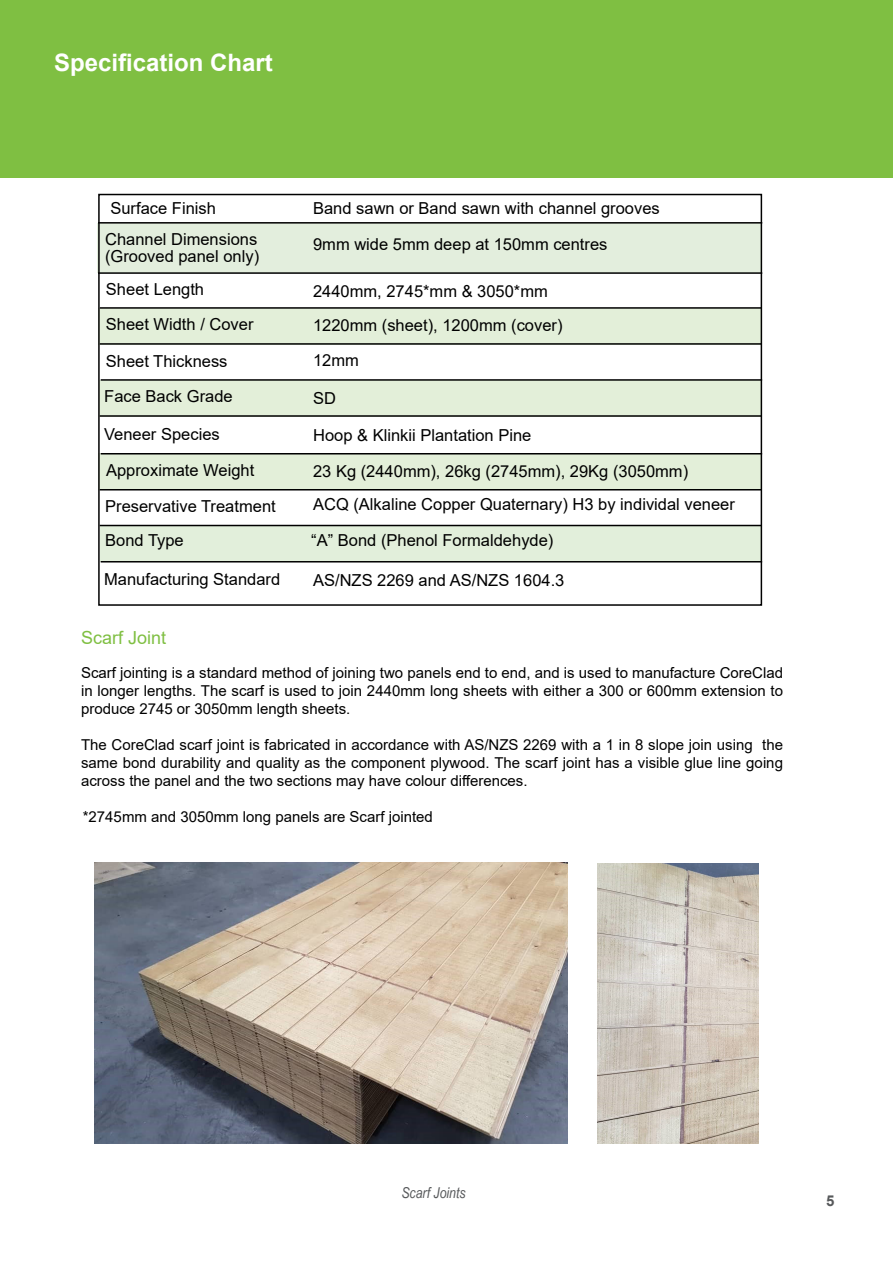
<style>
.page{position:relative;width:893px;height:1263px;background:#fff}
.page>*{position:absolute;margin:0;border:0;box-sizing:border-box;transform-origin:0 0}
.t1{font:700 24px "Arial";color:#fff}
.t2{font:18px "Arial";color:#7fbf42}
.t3{font:16.5px/16.5px "Arial";color:#000}
.t4{font:15px/18px "Arial";color:#000;text-align:justify}
.t5{font:italic 15px "Arial Narrow";color:#57595b}
.t6{font:700 15px "Arial";color:#57595b}
</style>
<div class="page">
<div style="left:0;top:0;width:893px;height:178px;background:#7fbf42"></div>
<div style="left:100px;top:526px;width:661px;height:36px;background:#e2efdb"></div>
<div style="left:98px;top:454px;width:663px;height:36px;background:#e3efd9"></div>
<div style="left:100px;top:381px;width:661px;height:36px;background:#e3efd9"></div>
<div style="left:98px;top:309px;width:663px;height:36px;background:#e3efd9"></div>
<div style="left:97px;top:223px;width:663px;height:50px;background:#e3eedd"></div>
<div style="left:98px;top:194px;width:664px;height:412px;border:2px solid #000"></div>
<hr style="left:98px;top:222px;width:664px;height:2px;background:#000">
<hr style="left:98px;top:272px;width:664px;height:2px;background:#000">
<hr style="left:100px;top:307px;width:661px;height:2px;background:#000">
<hr style="left:100px;top:343px;width:661px;height:2px;background:#000">
<hr style="left:101px;top:379px;width:661px;height:2px;background:#000">
<hr style="left:100px;top:415px;width:661px;height:2px;background:#000">
<hr style="left:101px;top:453px;width:661px;height:1px;background:#000">
<hr style="left:100px;top:489px;width:661px;height:1px;background:#000">
<hr style="left:100px;top:525px;width:661px;height:1px;background:#000">
<hr style="left:101px;top:561px;width:661px;height:1px;background:#000">
<img style="left:94px;top:862px;width:473px;height:282px">
<img style="left:598px;top:863px;width:161px;height:280px">
<h1 class="t1" style="left:54px;top:46px;width:220px">Specification Chart</h1>
<p class="t3" style="left:110px;top:200px;width:107px">Surface Finish</p>
<p class="t3" style="left:313px;top:200px;width:348px">Band sawn or Band sawn with channel grooves</p>
<p class="t3" style="left:105px;top:231px;width:156px">Channel Dimensions (Grooved panel only)</p>
<p class="t3" style="left:313px;top:236px;width:296px">9mm wide 5mm deep at 150mm centres</p>
<p class="t3" style="left:106px;top:281px;width:100px">Sheet Length</p>
<p class="t3" style="left:313px;top:283px;width:236px">2440mm, 2745*mm &amp; 3050*mm</p>
<p class="t3" style="left:106px;top:316px;width:149px">Sheet Width / Cover</p>
<p class="t3" style="left:313px;top:317px;width:251px">1220mm (sheet), 1200mm (cover)</p>
<p class="t3" style="left:106px;top:353px;width:123px">Sheet Thickness</p>
<p class="t3" style="left:313px;top:352px;width:47px">12mm</p>
<p class="t3" style="left:104px;top:388px;width:130px">Face Back Grade</p>
<p class="t3" style="left:313px;top:390px;width:24px">SD</p>
<p class="t3" style="left:104px;top:425px;width:117px">Veneer Species</p>
<p class="t3" style="left:313px;top:427px;width:220px">Hoop &amp; Klinkii Plantation Pine</p>
<p class="t3" style="left:106px;top:461px;width:150px">Approximate Weight</p>
<p class="t3" style="left:313px;top:463px;width:377px">23 Kg (2440mm), 26kg (2745mm), 29Kg (3050mm)</p>
<p class="t3" style="left:105px;top:498px;width:172px">Preservative Treatment</p>
<p class="t3" style="left:313px;top:496px;width:423px">ACQ (Alkaline Copper Quaternary) H3 by individal veneer</p>
<p class="t3" style="left:105px;top:532px;width:80px">Bond Type</p>
<p class="t3" style="left:311px;top:532px;width:244px">“A” Bond (Phenol Formaldehyde)</p>
<p class="t3" style="left:104px;top:571px;width:178px">Manufacturing Standard</p>
<p class="t3" style="left:313px;top:572px;width:253px">AS/NZS 2269 and AS/NZS 1604.3</p>
<p class="t2" style="left:81px;top:626px;width:87px">Scarf Joint</p>
<p class="t4" style="left:81px;top:664px;width:703px">Scarf jointing is a standard method of joining two panels end to end, and is used to manufacture CoreClad in longer lengths. The scarf is used to join 2440mm long sheets with either a 300 or 600mm extension to produce 2745 or 3050mm length sheets.</p>
<p class="t4" style="left:81px;top:736px;width:703px">The CoreClad scarf joint is fabricated in accordance with AS/NZS 2269 with a 1 in 8 slope join using the same bond durability and quality as the component plywood. The scarf joint has a visible glue line going across the panel and the two sections may have colour differences.</p>
<p class="t4" style="left:83px;top:808px;width:352px">*2745mm and 3050mm long panels are Scarf jointed</p>
<p class="t5" style="left:401px;top:1182px;width:66px">Scarf Joints</p>
<p class="t6" style="left:826px;top:1190px;width:10px">5</p>
</div>
